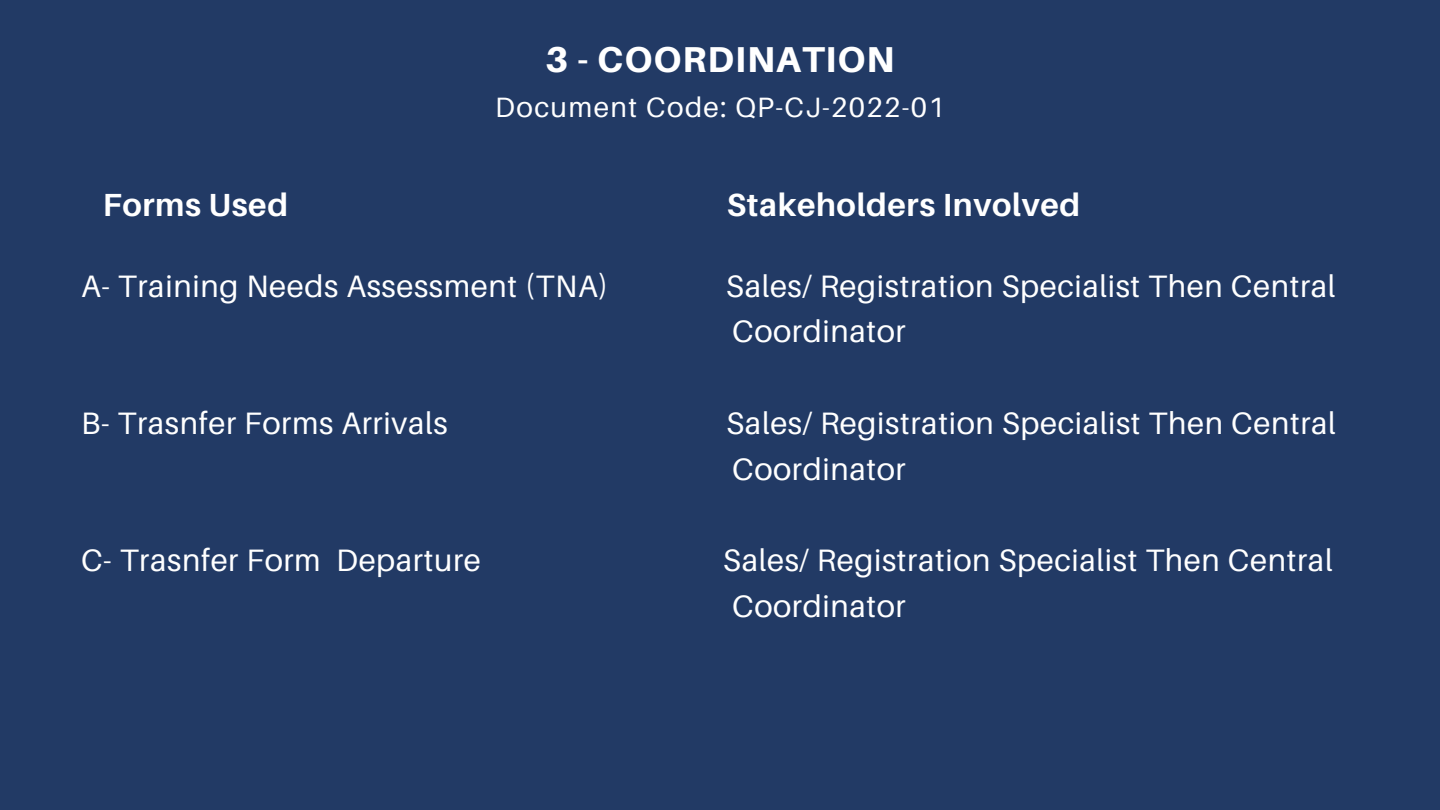
<style>
.page{position:relative;width:1440px;height:810px;background:#223a65}
.page>*{position:absolute;margin:0;border:0;box-sizing:border-box;transform-origin:0 0}
.t1{font:800 36px "Aileron";letter-spacing:.03em;color:#fff}
.t2{font:700 32px "Aileron";letter-spacing:.02em;color:#fff}
.t3{font:31px/45.8px "Aileron";letter-spacing:.02em;color:#fff}
.t4{font:28px "Aileron";letter-spacing:.05em;color:#fff}
</style>
<div class="page">
<h1 class="t1" style="left:545px;top:37px;width:350px">3 - COORDINATION</h1>
<p class="t4" style="left:495px;top:90px;width:451px">Document Code: QP-CJ-2022-01</p>
<h3 class="t2" style="left:103px;top:185px;width:187px">Forms Used</h3>
<h3 class="t2" style="left:727px;top:185px;width:355px">Stakeholders Involved</h3>
<h2 class="t3" style="left:81px;top:262px;width:529px">A- Training Needs Assessment (TNA)</h2>
<h2 class="t3" style="left:726px;top:262px;width:611px">Sales/ Registration Specialist Then Central<br>Coordinator</h2>
<h3 class="t3" style="left:81px;top:400px;width:368px">B- Trasnfer Forms Arrivals</h3>
<h3 class="t3" style="left:726px;top:400px;width:611px">Sales/ Registration Specialist Then Central<br>Coordinator</h3>
<h3 class="t3" style="left:81px;top:537px;width:401px">C- Trasnfer Form Departure</h3>
<h3 class="t3" style="left:723px;top:537px;width:611px">Sales/ Registration Specialist Then Central<br>Coordinator</h3>
</div>
